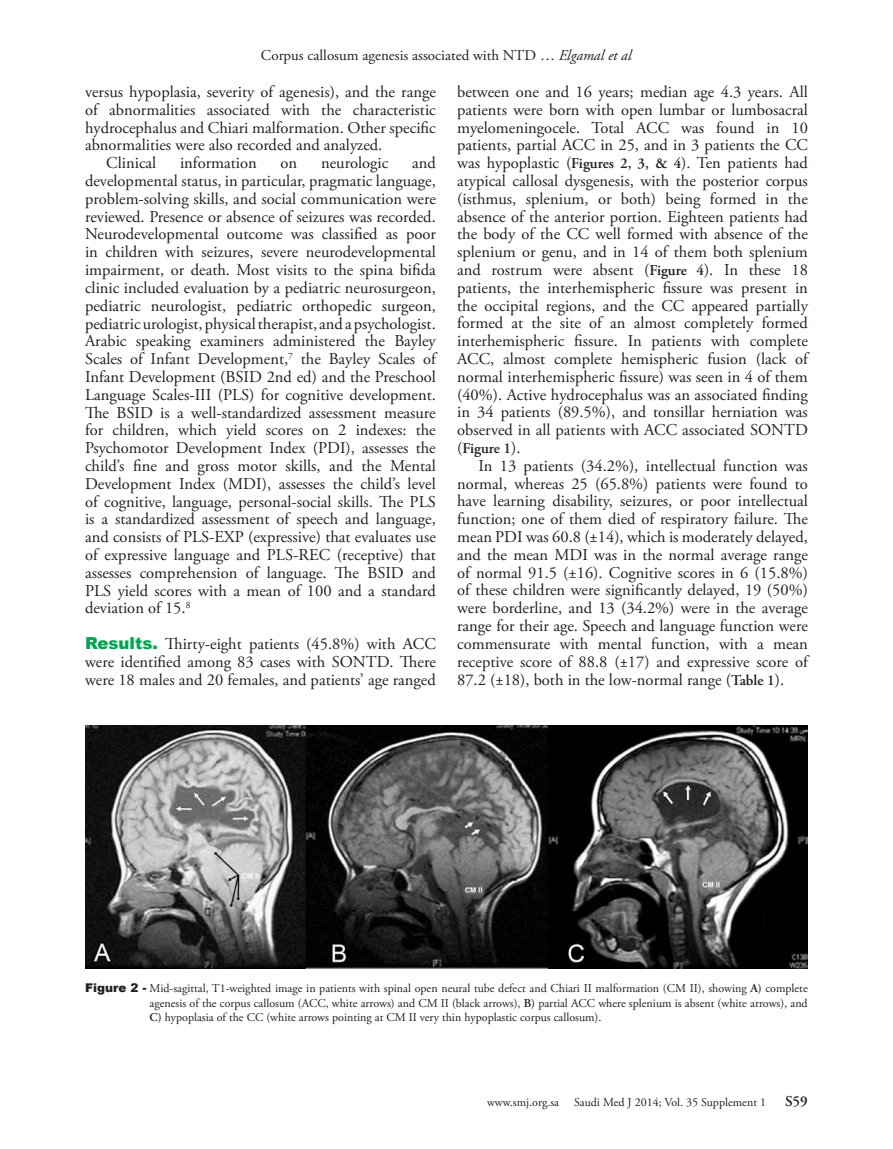
<style>
.page{position:relative;width:893px;height:1149px;background:#fff}
.page>*{position:absolute;margin:0;border:0;box-sizing:border-box;transform-origin:0 0}
.t1{font:16.5px/17.9px "Adobe Garamond Pro";color:#231f20;text-align:justify}
.t2{font:15px "Adobe Garamond Pro";color:#231f20}
.t3{font:600 15px "Adobe Garamond Pro";color:#231f20}
.t4{font:12px/14.4px "Adobe Garamond Pro";color:#231f20;text-align:justify}
.s1{font-style:italic}
.s2{font-family:"Arial";font-weight:900;color:#00a54f}
.s3{font-weight:600;font-size:15px}
.s4{font-weight:400;font-size:16.5px}
.s5{font-family:"Arial";font-weight:900}
.s6{font-weight:600}
</style>
<div class="page">
<img style="left:85px;top:725px;width:723px;height:243px">
<p class="t2" style="left:261px;top:46px;width:372px">Corpus callosum agenesis associated with NTD … <span class="s1">Elgamal et al</span></p>
<p class="t1" style="left:85px;top:83px;width:352px">versus hypoplasia, severity of agenesis), and the range</p>
<p class="t1" style="left:85px;top:101px;width:352px">of abnormalities associated with the characteristic</p>
<p class="t1" style="left:85px;top:119px;width:352px">hydrocephalus and Chiari malformation. Other specific</p>
<p class="t1" style="left:85px;top:137px;width:299px">abnormalities were also recorded and analyzed.</p>
<p class="t1" style="left:106px;top:155px;width:52px">Clinical</p>
<p class="t1" style="left:180px;top:155px;width:78px">information</p>
<p class="t1" style="left:281px;top:155px;width:18px">on</p>
<p class="t1" style="left:321px;top:155px;width:69px">neurologic</p>
<p class="t1" style="left:85px;top:155px;width:352px;text-indent:327px">and developmental status, in particular, pragmatic language, problem-solving skills, and social communication were reviewed. Presence or absence of seizures was recorded.<br>Neurodevelopmental outcome was classified as poor in children with seizures, severe neurodevelopmental impairment, or death. Most visits to the spina bifida clinic included evaluation by a pediatric neurosurgeon, pediatric neurologist, pediatric orthopedic surgeon, pediatric urologist, physical therapist, and a psychologist.<br>Arabic speaking examiners administered the Bayley Scales of Infant Development,<sup>7</sup> the Bayley Scales of Infant Development (BSID 2nd ed) and the Preschool Language Scales-III (PLS) for cognitive development.<br>The BSID is a well-standardized assessment measure for children, which yield scores on 2 indexes: the Psychomotor Development Index (PDI), assesses the child’s fine and gross motor skills, and the Mental Development Index (MDI), assesses the child’s level of cognitive, language, personal-social skills. The PLS is a standardized assessment of speech and language, and consists of PLS-EXP (expressive) that evaluates use of expressive language and PLS-REC (receptive) that assesses comprehension of language. The BSID and PLS yield scores with a mean of 100 and a standard deviation of 15.<sup>8</sup></p>
<p class="t1" style="left:85px;top:635px;width:352px"><span class="s2">Results.</span> Thirty-eight patients (45.8%) with ACC were identified among 83 cases with SONTD. There were 18 males and 20 females, and patients’ age ranged</p>
<p class="t1" style="left:457px;top:83px;width:352px">between one and 16 years; median age 4.3 years. All patients were born with open lumbar or lumbosacral myelomeningocele. Total ACC was found in 10 patients, partial ACC in 25, and in 3 patients the CC was hypoplastic (<span class="s3">Figures 2, 3, &amp; 4</span>). Ten patients had atypical callosal dysgenesis, with the posterior corpus (isthmus, splenium, or both) being formed in the absence of the anterior portion. Eighteen patients had the body of the CC well formed with absence of the splenium or genu, and in 14 of them both splenium and rostrum were absent (<span class="s3">Figure 4</span>). In these 18 patients, the interhemispheric fissure was present in the occipital regions, and the CC appeared partially formed at the site of an almost completely formed interhemispheric fissure. In patients with complete ACC, almost complete hemispheric fusion (lack of normal interhemispheric fissure) was seen in 4 of them (40%). Active hydrocephalus was an associated finding in 34 patients (89.5%), and tonsillar herniation was observed in all patients with ACC associated SONTD</p>
<p class="t3" style="left:457px;top:439px;width:65px"><span class="s4">(</span>Figure 1<span class="s4">).</span></p>
<p class="t1" style="left:457px;top:457px;width:352px;text-indent:21px">In 13 patients (34.2%), intellectual function was normal, whereas 25 (65.8%) patients were found to have learning disability, seizures, or poor intellectual function; one of them died of respiratory failure. The mean PDI was 60.8 (±14), which is moderately delayed, and the mean MDI was in the normal average range of normal 91.5 (±16). Cognitive scores in 6 (15.8%) of these children were significantly delayed, 19 (50%) were borderline, and 13 (34.2%) were in the average range for their age. Speech and language function were commensurate with mental function, with a mean receptive score of 88.8 (±17) and expressive score of 87.2 (±18), both in the low-normal range (<span class="s3">Table 1</span>).</p>
<p class="t4" style="left:150px;top:981px;width:660px;text-indent:-64px"><span class="s5">Figure 2 -</span> Mid-sagittal, T1-weighted image in patients with spinal open neural tube defect and Chiari II malformation (CM II), showing <span class="s6">A)</span> complete agenesis of the corpus callosum (ACC, white arrows) and CM II (black arrows), <span class="s6">B)</span> partial ACC where splenium is absent (white arrows), and <span class="s6">C)</span> hypoplasia of the CC (white arrows pointing at CM II very thin hypoplastic corpus callosum).</p>
<p class="t4" style="left:487px;top:1095px;width:280px">www.smj.org.sa Saudi Med J 2014; Vol. 35 Supplement 1</p>
<p class="t3" style="left:785px;top:1092px;width:24px">S59</p>
</div>
